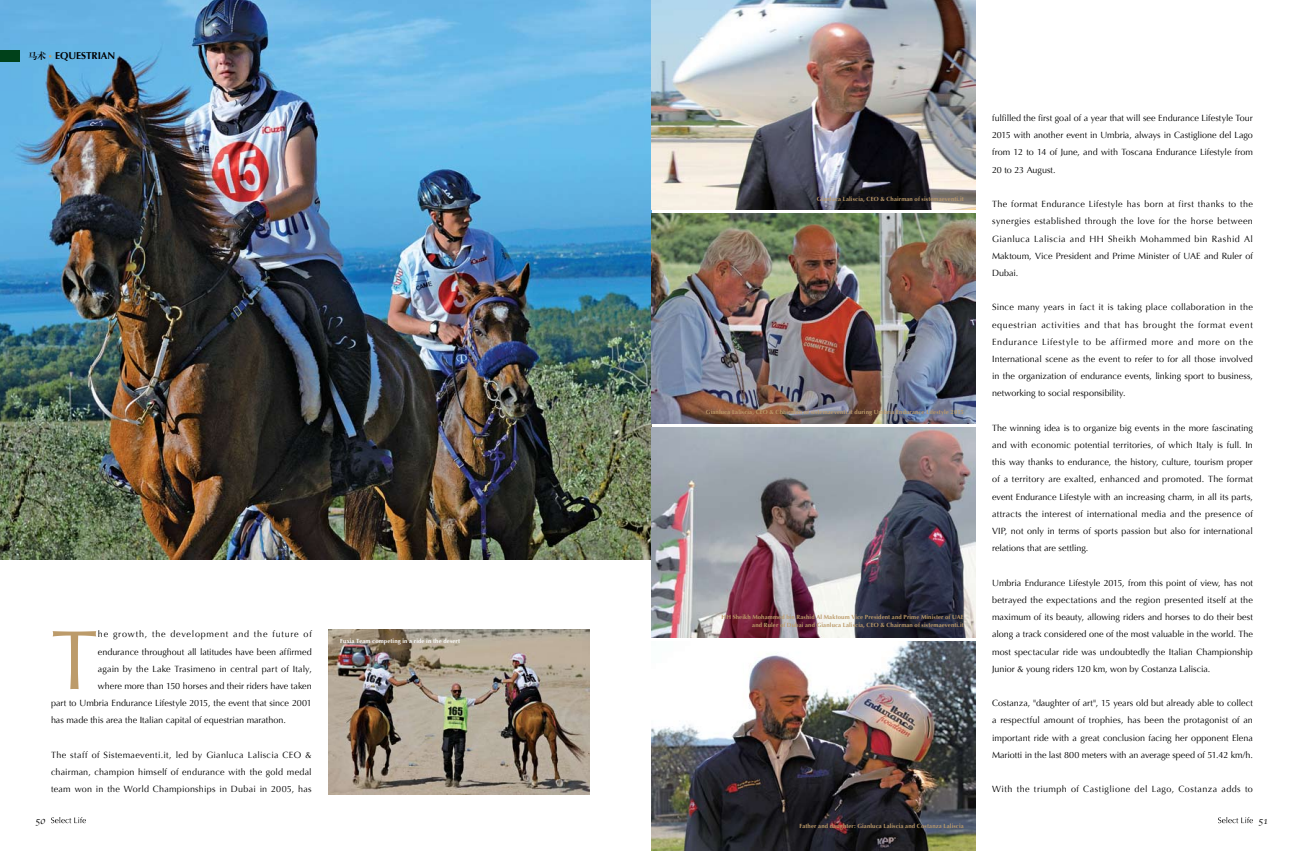
<style>
.page{position:relative;width:1304px;height:851px;background:#fff}
.page>*{position:absolute;margin:0;border:0;box-sizing:border-box;transform-origin:0 0}
.t1{font:84.3px "Optima";color:#bc9b6a}
.t2{font:700 10px "Optima";letter-spacing:-.005em;color:#000}
.t3{font:10px "Apple Chancery";color:#000}
.t4{font:9px/17.2px "Optima";color:#000;text-align:justify}
.t5{font:9px "Optima";letter-spacing:.05em;color:#000}
.t6{font:9px "Optima";letter-spacing:.085em;color:#000}
.t7{font:700 6px/8px "Optima";letter-spacing:.02em;color:#bc9b6a;text-align:right}
.t8{font:700 6px "Optima";letter-spacing:.02em;color:#fff}
.s1{font-family:"FZXBSJW GB1 0";font-weight:400;font-size:9px}
</style>
<div class="page">
<svg style="left:51px;top:817px;width:35px;height:6px"></svg>
<svg style="left:1218px;top:817px;width:35px;height:6px"></svg>
<img style="left:0;top:0;width:652px;height:559px">
<div style="left:0;top:50px;width:20px;height:12px;background:#00411a"></div>
<img style="left:329px;top:629px;width:261px;height:165px">
<img style="left:652px;top:0;width:323px;height:210px">
<img style="left:652px;top:214px;width:323px;height:210px">
<img style="left:652px;top:641px;width:323px;height:209px">
<img style="left:652px;top:427px;width:323px;height:210px">
<p class="t2" style="left:28px;top:50px;width:89px"><span class="s1">马术</span> EQUESTRIAN</p>
<h1 class="t1" style="left:51px;top:611px;width:48px">T</h1>
<p class="t6" style="left:98px;top:629px;width:215px">he growth, the development and the future of</p>
<p class="t4" style="left:98px;top:643px;width:215px">endurance throughout all latitudes have been affirmed</p>
<p class="t4" style="left:98px;top:660px;width:215px">again by the Lake Trasimeno in central part of Italy,</p>
<p class="t4" style="left:98px;top:677px;width:215px">where more than 150 horses and their riders have taken</p>
<p class="t4" style="left:51px;top:694px;width:262px">part to Umbria Endurance Lifestyle 2015, the event that since 2001</p>
<p class="t4" style="left:51px;top:711px;width:236px">has made this area the Italian capital of equestrian marathon.</p>
<p class="t4" style="left:51px;top:746px;width:262px">The staff of Sistemaeventi.it, led by Gianluca Laliscia CEO &amp; chairman, champion himself of endurance with the gold medal team won in the World Championships in Dubai in 2005, has</p>
<p class="t8" style="left:340px;top:637px;width:121px">Fuxia Team competing in a ride in the desert</p>
<p class="t7" style="left:817px;top:195px;width:148px">Gianluca Laliscia, CEO &amp; Chairman of sistemaeventi.it</p>
<p class="t7" style="left:706px;top:408px;width:259px">Gianluca Laliscia, CEO &amp; Chairman of sistemaeventi.it during Umbria Endurance Lifestyle 2015</p>
<p class="t7" style="left:722px;top:613px;width:244px">HH Sheikh Mohammed bin Rashid Al Maktoum Vice President and Prime Minister of UAE and Ruler of Dubai and Gianluca Laliscia, CEO &amp; Chairman of sistemaeventi.it</p>
<p class="t4" style="left:992px;top:109px;width:262px">fulfilled the first goal of a year that will see Endurance Lifestyle Tour 2015 with another event in Umbria, always in Castiglione del Lago from 12 to 14 of June, and with Toscana Endurance Lifestyle from 20 to 23 August.</p>
<p class="t4" style="left:992px;top:195px;width:262px">The format Endurance Lifestyle has born at first thanks to the synergies established through the love for the horse between Gianluca Laliscia and HH Sheikh Mohammed bin Rashid Al Maktoum, Vice President and Prime Minister of UAE and Ruler of Dubai.</p>
<p class="t4" style="left:992px;top:299px;width:262px">Since many years in fact it is taking place collaboration in the equestrian activities and that has brought the format event Endurance Lifestyle to be affirmed more and more on the International scene as the event to refer to for all those involved in the organization of endurance events, linking sport to business, networking to social responsibility.</p>
<p class="t4" style="left:992px;top:419px;width:262px">The winning idea is to organize big events in the more fascinating and with economic potential territories, of which Italy is full. In this way thanks to endurance, the history, culture, tourism proper of a territory are exalted, enhanced and promoted. The format event Endurance Lifestyle with an increasing charm, in all its parts, attracts the interest of international media and the presence of VIP, not only in terms of sports passion but also for international relations that are settling.</p>
<p class="t4" style="left:992px;top:574px;width:262px">Umbria Endurance Lifestyle 2015, from this point of view, has not betrayed the expectations and the region presented itself at the maximum of its beauty, allowing riders and horses to do their best along a track considered one of the most valuable in the world. The most spectacular ride was undoubtedly the Italian Championship Junior &amp; young riders 120 km, won by Costanza Laliscia.</p>
<p class="t4" style="left:992px;top:694px;width:262px">Costanza, "daughter of art", 15 years old but already able to collect a respectful amount of trophies, has been the protagonist of an important ride with a great conclusion facing her opponent Elena Mariotti in the last 800 meters with an average speed of 51.42 km/h.</p>
<p class="t5" style="left:992px;top:783px;width:262px">With the triumph of Castiglione del Lago, Costanza adds to</p>
<p class="t3" style="left:35px;top:812px;width:11px">50</p>
<p class="t3" style="left:1259px;top:812px;width:11px">51</p>
<p class="t7" style="left:799px;top:821px;width:166px">Father and daughter: Gianluca Laliscia and Costanza Laliscia</p>
</div>
